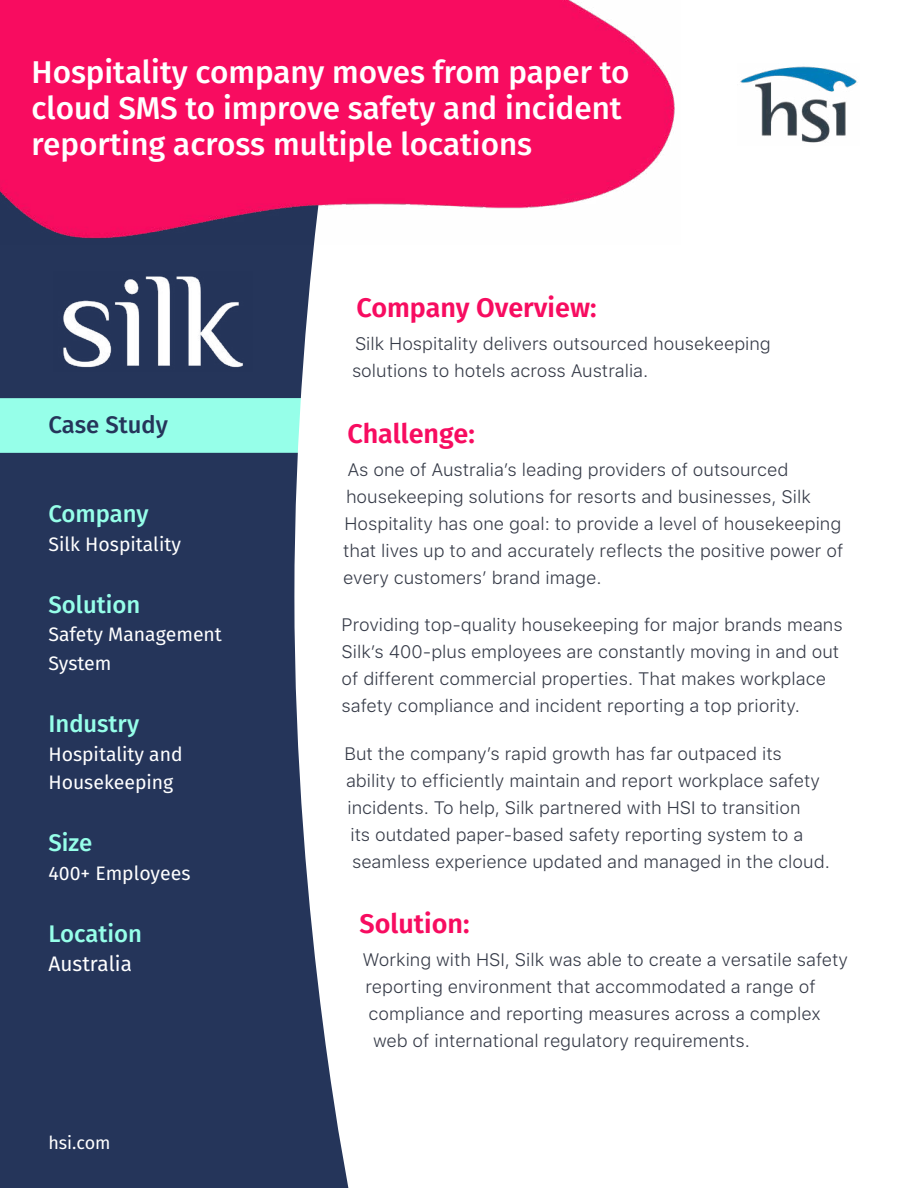
<style>
.page{position:relative;width:918px;height:1188px;background:#fff}
.page>*{position:absolute;margin:0;border:0;box-sizing:border-box;transform-origin:0 0}
.t1{font:500 31.5px/36px "Fira Sans";color:#fff}
.t2{font:600 27px "Fira Sans";color:#f70c60}
.t3{font:500 24px "Fira Sans";color:#96ffe9}
.t4{font:500 24px "Fira Sans";color:#25355a}
.t5{font:21px "Fira Sans";color:#fff}
.t6{font:19.5px/28.5px "Fira Sans";color:#fff}
.t7{font:300 18px/27px "SF Pro Text";color:#363b48}
.t8{font:18px "Fira Sans";color:#fff}
</style>
<div class="page">
<div style="left:0;top:244px;width:293px;height:944px;background:#25355a"></div>
<div style="left:0;top:398px;width:293px;height:54px;background:#96ffe9"></div>
<svg style="left:293px;top:244px;width:56px;height:944px"></svg>
<img style="left:740px;top:66px;width:118px;height:77px">
<img style="left:54px;top:272px;width:199px;height:99px">
<img style="left:0;top:0;width:675px;height:244px">
<h1 class="t1" style="left:32px;top:53px;width:600px">Hospitality company moves from paper to cloud SMS to improve safety and incident reporting across multiple locations</h1>
<h3 class="t4" style="left:48px;top:405px;width:121px">Case Study</h3>
<h3 class="t3" style="left:48px;top:494px;width:102px">Company</h3>
<p class="t6" style="left:48px;top:529px;width:134px">Silk Hospitality</p>
<h3 class="t3" style="left:48px;top:585px;width:93px">Solution</h3>
<p class="t6" style="left:48px;top:620px;width:175px">Safety Management<br>System</p>
<h3 class="t3" style="left:48px;top:704px;width:92px">Industry</h3>
<p class="t6" style="left:48px;top:739px;width:136px">Hospitality and<br>Housekeeping</p>
<h3 class="t3" style="left:48px;top:824px;width:45px">Size</h3>
<p class="t6" style="left:48px;top:858px;width:144px">400+ Employees</p>
<h3 class="t3" style="left:48px;top:914px;width:95px">Location</h3>
<p class="t5" style="left:48px;top:947px;width:85px">Australia</p>
<p class="t8" style="left:48px;top:1129px;width:64px">hsi.com</p>
<h2 class="t2" style="left:357px;top:285px;width:242px">Company Overview:</h2>
<p class="t7" style="left:352px;top:330px;width:420px">Silk Hospitality delivers outsourced housekeeping solutions to hotels across Australia.</p>
<h2 class="t2" style="left:348px;top:411px;width:129px">Challenge:</h2>
<p class="t7" style="left:343px;top:456px;width:502px">As one of Australia’s leading providers of outsourced housekeeping solutions for resorts and businesses, Silk Hospitality has one goal: to provide a level of housekeeping that lives up to and accurately reflects the positive power of every customers’ brand image.</p>
<p class="t7" style="left:342px;top:611px;width:503px">Providing top-quality housekeeping for major brands means Silk’s 400-plus employees are constantly moving in and out of different commercial properties. That makes workplace safety compliance and incident reporting a top priority.</p>
<p class="t7" style="left:345px;top:739px;width:439px">But the company’s rapid growth has far outpaced its</p>
<p class="t7" style="left:346px;top:766px;width:475px">ability to efficiently maintain and report workplace safety</p>
<p class="t7" style="left:348px;top:793px;width:455px">incidents. To help, Silk partnered with HSI to transition</p>
<p class="t7" style="left:351px;top:820px;width:454px">its outdated paper-based safety reporting system to a</p>
<p class="t7" style="left:352px;top:847px;width:479px">seamless experience updated and managed in the cloud.</p>
<h2 class="t2" style="left:360px;top:901px;width:112px">Solution:</h2>
<p class="t7" style="left:363px;top:946px;width:487px">Working with HSI, Silk was able to create a versatile safety</p>
<p class="t7" style="left:366px;top:973px;width:452px">reporting environment that accommodated a range of</p>
<p class="t7" style="left:369px;top:1000px;width:454px">compliance and reporting measures across a complex</p>
<p class="t7" style="left:373px;top:1027px;width:378px">web of international regulatory requirements.</p>
</div>
